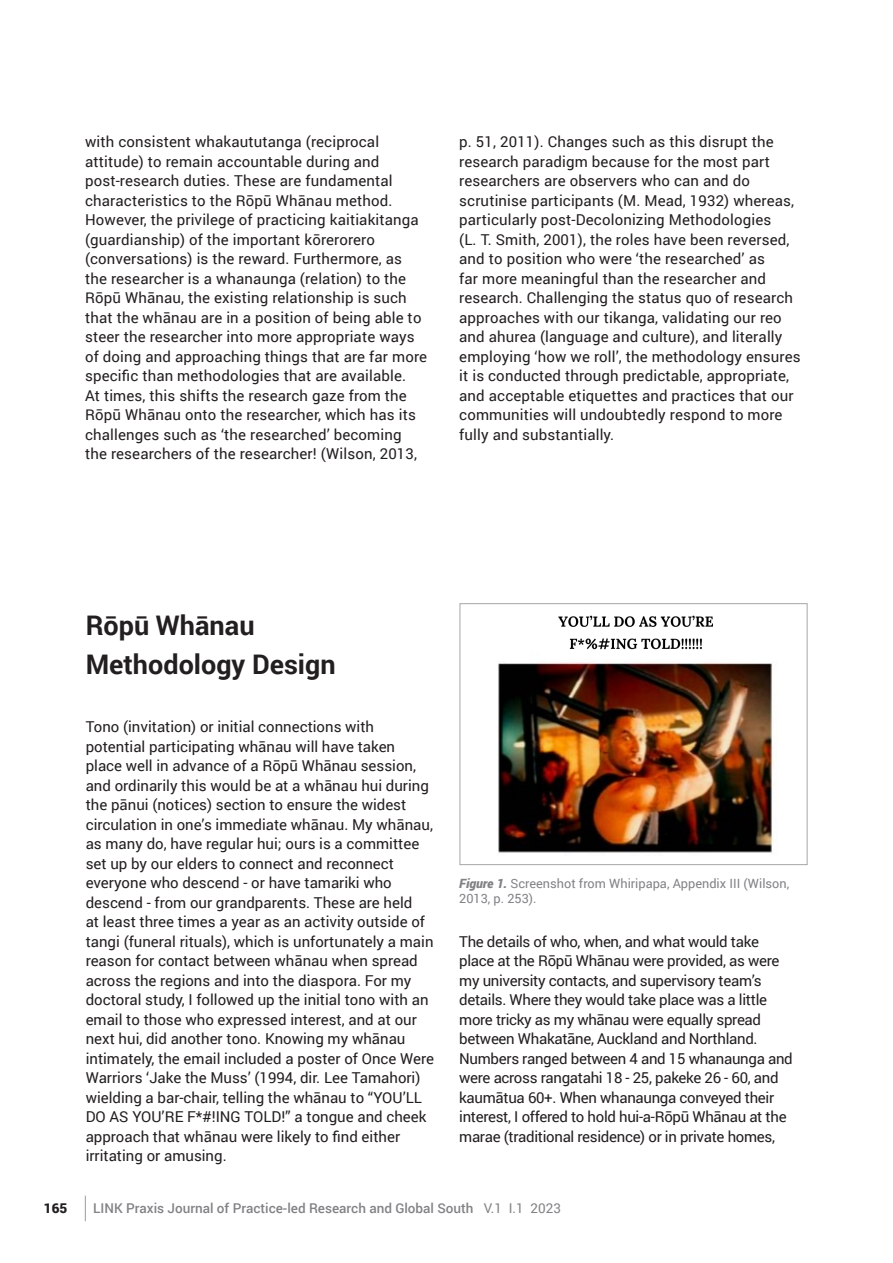
<style>
.page{position:relative;width:893px;height:1263px;background:#fff}
.page>*{position:absolute;margin:0;border:0;box-sizing:border-box;transform-origin:0 0}
.Heading_2{font:700 27px/39px "Roboto";color:#231f20}
.BODY_TEXT{font:15px/19.5px "Roboto";color:#231f20}
.BODY_TEXT-2{font:15px/19.5px "Roboto";letter-spacing:-.02em;color:#231f20}
.t1{font:500 13.5px "Roboto";color:#808285}
.t2{font:900 13.5px "Roboto";color:#231f20}
.Figure{font:12.75px/15px "Roboto";color:#808285}
.s1{font-weight:900;font-style:italic}
.s2{font-weight:400}
</style>
<div class="page">
<svg style="left:85px;top:1196px;width:1px;height:25px"></svg>
<hr style="left:780px;top:606px;width:1px;height:249px;background:#000">
<hr style="left:486px;top:874px;width:292px;height:1px;background:#000">
<img style="left:498px;top:662px;width:276px;height:191px">
<img style="left:558px;top:615px;width:155px;height:35px">
<div style="left:460px;top:603px;width:347px;height:262px;border:1px solid #a8a5a5"></div>
<p class="BODY_TEXT" style="left:85px;top:131px;width:344px">with consistent whakaututanga (reciprocal attitude) to remain accountable during and post-research duties. These are fundamental characteristics to the Rōpū Whānau method.<br>However, the privilege of practicing kaitiakitanga (guardianship) of the important kōrerorero (conversations) is the reward. Furthermore, as the researcher is a whanaunga (relation) to the Rōpū Whānau, the existing relationship is such that the whānau are in a position of being able to steer the researcher into more appropriate ways of doing and approaching things that are far more specific than methodologies that are available.<br>At times, this shifts the research gaze from the Rōpū Whānau onto the researcher, which has its challenges such as ‘the researched’ becoming the researchers of the researcher! (Wilson, 2013,</p>
<p class="BODY_TEXT" style="left:459px;top:131px;width:343px">p. 51, 2011). Changes such as this disrupt the research paradigm because for the most part researchers are observers who can and do scrutinise participants (M. Mead, 1932) whereas, particularly post-Decolonizing Methodologies<br>(L. T. Smith, 2001), the roles have been reversed, and to position who were ‘the researched’ as<br>far more meaningful than the researcher and research. Challenging the status quo of research approaches with our tikanga, validating our reo and ahurea (language and culture), and literally employing ‘how we roll’, the methodology ensures it is conducted through predictable, appropriate, and acceptable etiquettes and practices that our communities will undoubtedly respond to more fully and substantially.</p>
<p class="Heading_2" style="left:86px;top:604px;width:251px">Rōpū Whānau<br>Methodology Design</p>
<p class="BODY_TEXT" style="left:86px;top:716px;width:350px">Tono (invitation) or initial connections with potential participating whānau will have taken place well in advance of a Rōpū Whānau session, and ordinarily this would be at a whānau hui during the pānui (notices) section to ensure the widest circulation in one’s immediate whānau. My whānau, as many do, have regular hui; ours is a committee set up by our elders to connect and reconnect everyone who descend - or have tamariki who descend - from our grandparents. These are held<br>at least three times a year as an activity outside of tangi (funeral rituals), which is unfortunately a main reason for contact between whānau when spread across the regions and into the diaspora. For my doctoral study, I followed up the initial tono with an email to those who expressed interest, and at our next hui, did another tono. Knowing my whānau intimately, the email included a poster of Once Were Warriors ‘Jake the Muss’ (1994, dir. Lee Tamahori) wielding a bar-chair, telling the whānau to “YOU’LL DO AS YOU’RE F*#!ING TOLD!” a tongue and cheek approach that whānau were likely to find either irritating or amusing.</p>
<p class="Figure" style="left:459px;top:875px;width:332px"><span class="s1">Figure 1.</span> Screenshot from Whiripapa, Appendix III (Wilson,<br>2013, p. 253).</p>
<p class="BODY_TEXT-2" style="left:459px;top:931px;width:335px">The details of who, when, and what would take place at the Rōpū Whānau were provided, as were my university contacts, and supervisory team’s details. Where they would take place was a little more tricky as my whānau were equally spread between Whakatāne, Auckland and Northland.<br>Numbers ranged between 4 and 15 whanaunga and were across rangatahi 18 - 25, pakeke 26 - 60, and kaumātua 60+. When whanaunga conveyed their interest, I offered to hold hui-a-Rōpū Whānau at the marae (traditional residence) or in private homes,</p>
<p class="t2" style="left:44px;top:1199px;width:25px">165</p>
<p class="t1" style="left:93px;top:1198px;width:469px">LINK Praxis Journal of Practice-led Research and Global South <span class="s2">V.1 I.1 2023</span></p>
</div>
